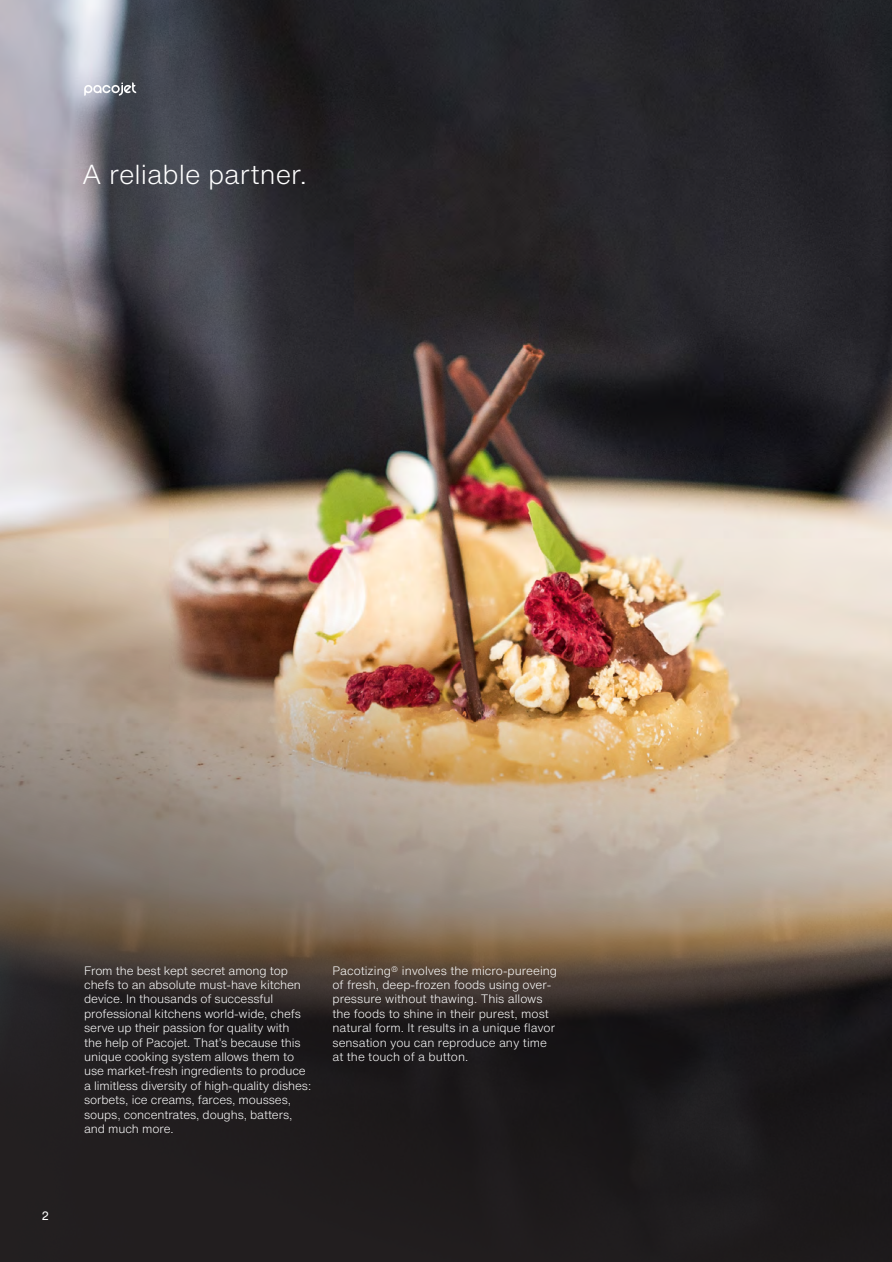
<style>
.page{position:relative;width:892px;height:1262px;background:#fff}
.page>*{position:absolute;margin:0;border:0;box-sizing:border-box;transform-origin:0 0}
.t1{font:300 27px "Helvetica Now Text";color:#fff}
.t2{font:300 12px/14.4px "Helvetica Now Text";letter-spacing:-.01em;color:#fff}
.t3{font:12px "Helvetica Now Text";color:#fff}
</style>
<div class="page">
<img style="left:0;top:0;width:891px;height:1262px">
<svg style="left:84px;top:82px;width:52px;height:14px"></svg>
<p class="t1" style="left:82px;top:154px;width:226px">A reliable partner.</p>
<p class="t3" style="left:42px;top:1206px;width:9px">2</p>
<p class="t2" style="left:84px;top:962px;width:228px">From the best kept secret among top chefs to an absolute must-have kitchen device. In thousands of successful professional kitchens world-wide, chefs serve up their passion for quality with<br>the help of Pacojet. That’s because this unique cooking system allows them to use market-fresh ingredients to produce a limitless diversity of high-quality dishes: sorbets, ice creams, farces, mousses, soups, concentrates, doughs, batters, and much more.</p>
<p class="t2" style="left:332px;top:962px;width:226px">Pacotizing® involves the micro-pureeing of fresh, deep-frozen foods using over&shy;pressure without thawing. This allows the foods to shine in their purest, most natural form. It results in a unique flavor sensation you can reproduce any time at the touch of a button.</p>
</div>
